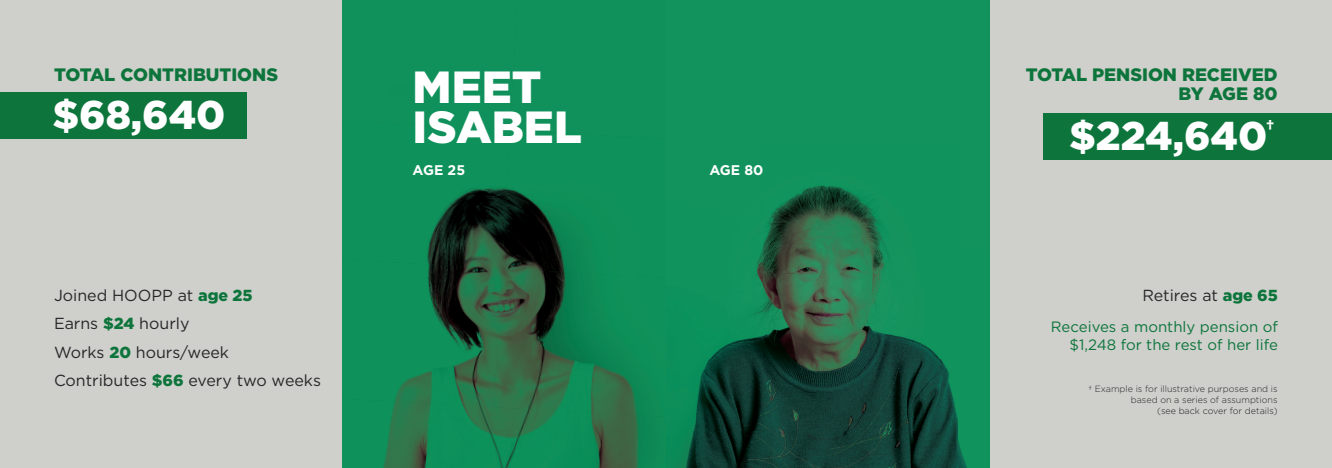
<style>
.page{position:relative;width:1332px;height:468px;background:#cfd0cc}
.page>*{position:absolute;margin:0;border:0;box-sizing:border-box;transform-origin:0 0}
.t1{font:900 45px/40px "Gotham";color:#fff}
.t2{font:900 40px "Gotham";color:#fff}
.t3{font:900 18px/19px "Gotham";color:#0d753c;text-align:right}
.t4{font:16px/28.2px "Gotham";color:#262727}
.t5{font:15px/18px "Gotham";color:#0d753c;text-align:right}
.t6{font:700 14px "Gotham";color:#fff}
.t7{font:300 9px/10.8px "Gotham";color:#262727;text-align:right}
.t8{font:300 9px "Gotham";color:#231f20}
.s1{font-weight:900;color:#0d753c}
</style>
<div class="page">
<div style="left:342px;top:0;width:168px;height:120px;background:#10915b"></div>
<div style="left:510px;top:0;width:156px;height:130px;background:#10915b"></div>
<img style="left:342px;top:120px;width:168px;height:139px">
<img style="left:502px;top:130px;width:164px;height:138px">
<img style="left:342px;top:259px;width:160px;height:139px">
<img style="left:494px;top:268px;width:172px;height:130px">
<img style="left:342px;top:398px;width:324px;height:70px">
<img style="left:666px;top:0;width:324px;height:468px">
<div style="left:0;top:93px;width:246px;height:46px;background:#0d753c"></div>
<div style="left:1044px;top:114px;width:288px;height:46px;background:#0d753c"></div>
<p class="t3" style="left:54px;top:65px;width:226px">TOTAL CONTRIBUTIONS</p>
<p class="t3" style="left:1026px;top:65px;width:253px">TOTAL PENSION RECEIVED<br>BY AGE 80</p>
<h2 class="t2" style="left:53px;top:87px;width:174px">$68,640</h2>
<h1 class="t1" style="left:413px;top:66px;width:171px">MEET<br>ISABEL</h1>
<p class="t6" style="left:413px;top:161px;width:54px">AGE 25</p>
<p class="t6" style="left:709px;top:160px;width:56px">AGE 80</p>
<h2 class="t2" style="left:1069px;top:108px;width:207px">$224,640<sup>†</sup></h2>
<p class="t4" style="left:54px;top:281px;width:269px">Joined HOOPP at <span class="s1">age 25<br></span>Earns <span class="s1">$24</span> hourly<br>Works <span class="s1">20</span> hours/week<br>Contributes <span class="s1">$66</span> every two weeks</p>
<p class="t4" style="left:1142px;top:281px;width:137px">Retires at <span class="s1">age 65</span></p>
<p class="t5" style="left:1051px;top:318px;width:229px">Receives a monthly pension of $1,248 for the rest of her life</p>
<p class="t7" style="left:1088px;top:384px;width:191px">† Example is for illustrative purposes and is based on a series of assumptions</p>
<p class="t8" style="left:1157px;top:405px;width:122px">(see back cover for details)</p>
</div>
